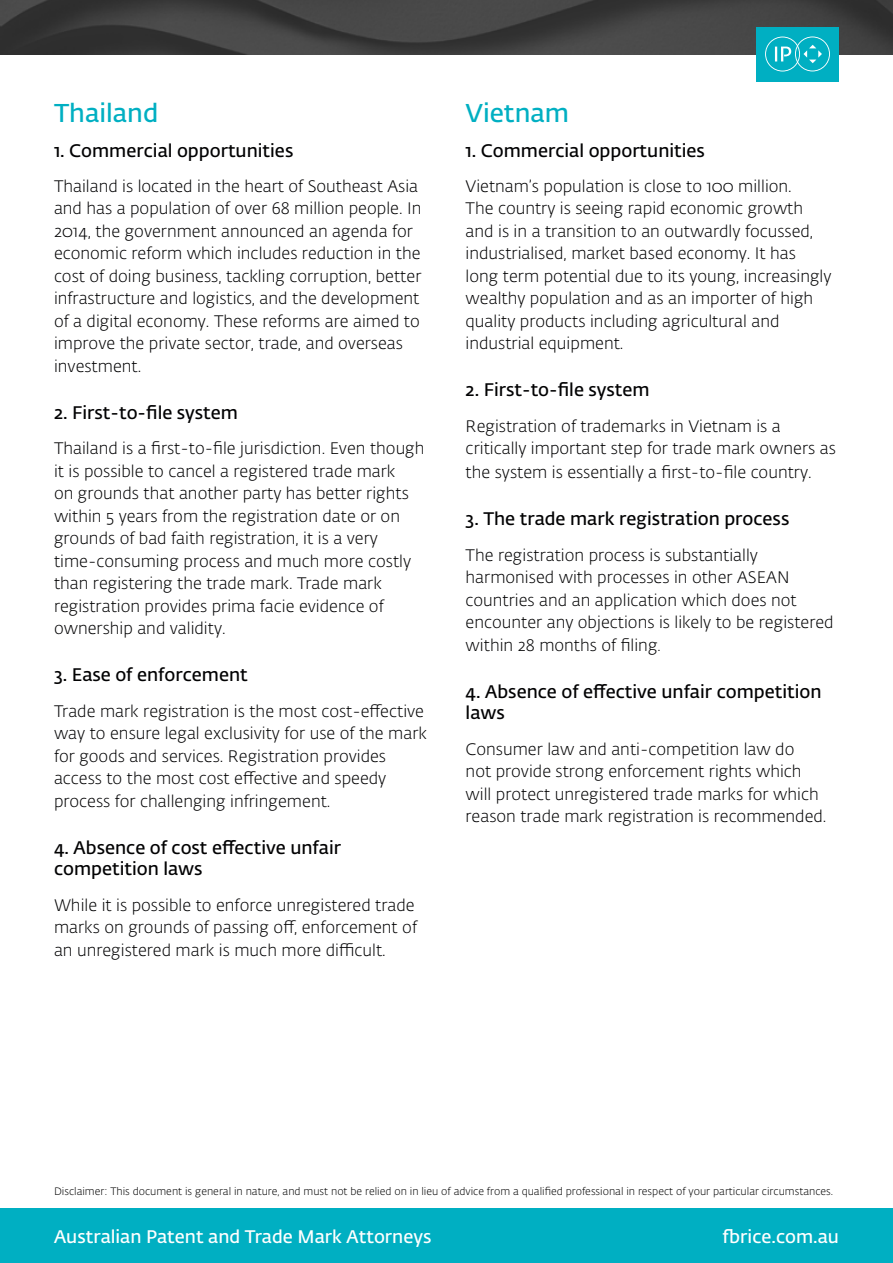
<style>
.page{position:relative;width:893px;height:1263px;background:#fff}
.page>*{position:absolute;margin:0;border:0;box-sizing:border-box;transform-origin:0 0}
.t1{font:600 25.5px "Fedra Sans Alt Std";color:#00afc2}
.t2{font:600 18px/21.6px "Fedra Sans Alt Std";color:#020203}
.t3{font:600 18px "Fedra Sans Alt Std";color:#fff}
.t4{font:300 16.5px/22.5px "Fedra Sans Alt Std";color:#020203}
.t5{font:300 10.65px "Fedra Sans Alt Std";color:#000}
.s1{font-size:15px;color:#000}
</style>
<div class="page">
<img style="left:0;top:0;width:893px;height:54px">
<div style="left:0;top:1209px;width:893px;height:54px;background:#00afc2"></div>
<div style="left:756px;top:27px;width:83px;height:54px;background:#00afc2"></div>
<svg style="left:765px;top:36px;width:65px;height:36px"></svg>
<h1 class="t1" style="left:54px;top:98px;width:106px">Thailand</h1>
<p class="t2" style="left:54px;top:140px;width:241px">1. Commercial opportunities</p>
<p class="t4" style="left:54px;top:175px;width:369px">Thailand is located in the heart of Southeast Asia and has a population of over 68 million people. In 2014, the government announced an agenda for economic reform which includes reduction in the cost of doing business, tackling corruption, better infrastructure and logistics, and the development of a digital economy. These reforms are aimed to improve the private sector, trade, and overseas investment.</p>
<p class="t2" style="left:54px;top:402px;width:186px">2. First-to-file system</p>
<p class="t4" style="left:54px;top:437px;width:372px">Thailand is a first-to-file jurisdiction. Even though it is possible to cancel a registered trade mark<br>on grounds that another party has better rights within 5 years from the registration date or on grounds of bad faith registration, it is a very time-consuming process and much more costly than registering the trade mark. Trade mark registration provides prima facie evidence of ownership and validity.</p>
<p class="t2" style="left:54px;top:664px;width:195px">3. Ease of enforcement</p>
<p class="t4" style="left:54px;top:700px;width:375px">Trade mark registration is the most cost-effective way to ensure legal exclusivity for use of the mark for goods and services. Registration provides access to the most cost effective and speedy process for challenging infringement.</p>
<p class="t2" style="left:54px;top:837px;width:289px">4. Absence of cost effective unfair competition laws</p>
<p class="t4" style="left:54px;top:894px;width:365px">While it is possible to enforce unregistered trade marks on grounds of passing off, enforcement of an unregistered mark is much more difficult.</p>
<h1 class="t1" style="left:466px;top:98px;width:105px">Vietnam</h1>
<p class="t2" style="left:466px;top:140px;width:241px">1. Commercial opportunities</p>
<p class="t4" style="left:466px;top:175px;width:367px">Vietnam’s population is close to 100 million.<br>The country is seeing rapid economic growth and is in a transition to an outwardly focussed, industrialised, market based economy. It has long term potential due to its young, increasingly wealthy population and as an importer of high quality products including agricultural and industrial equipment.</p>
<p class="t2" style="left:466px;top:380px;width:186px">2. First-to-file system</p>
<p class="t4" style="left:466px;top:415px;width:372px">Registration of trademarks in Vietnam is a critically important step for trade mark owners as</p>
<p class="t4" style="left:466px;top:461px;width:347px">the system is essentially a first-to-file country.</p>
<p class="t2" style="left:466px;top:508px;width:325px">3. The trade mark registration process</p>
<p class="t4" style="left:466px;top:544px;width:369px">The registration process is substantially harmonised with processes in other ASEAN countries and an application which does not encounter any objections is likely to be registered within 28 months of filing<span class="s1">.</span></p>
<p class="t2" style="left:466px;top:681px;width:357px">4. Absence of effective unfair competition laws</p>
<p class="t4" style="left:466px;top:738px;width:362px">Consumer law and anti-competition law do<br>not provide strong enforcement rights which will protect unregistered trade marks for which reason trade mark registration is recommended.</p>
<p class="t5" style="left:54px;top:1185px;width:781px">Disclaimer: This document is general in nature, and must not be relied on in lieu of advice from a qualified professional in respect of your particular circumstances.</p>
<p class="t3" style="left:54px;top:1226px;width:379px">Australian Patent and Trade Mark Attorneys</p>
<p class="t3" style="left:723px;top:1226px;width:118px">fbrice.com.au</p>
</div>
